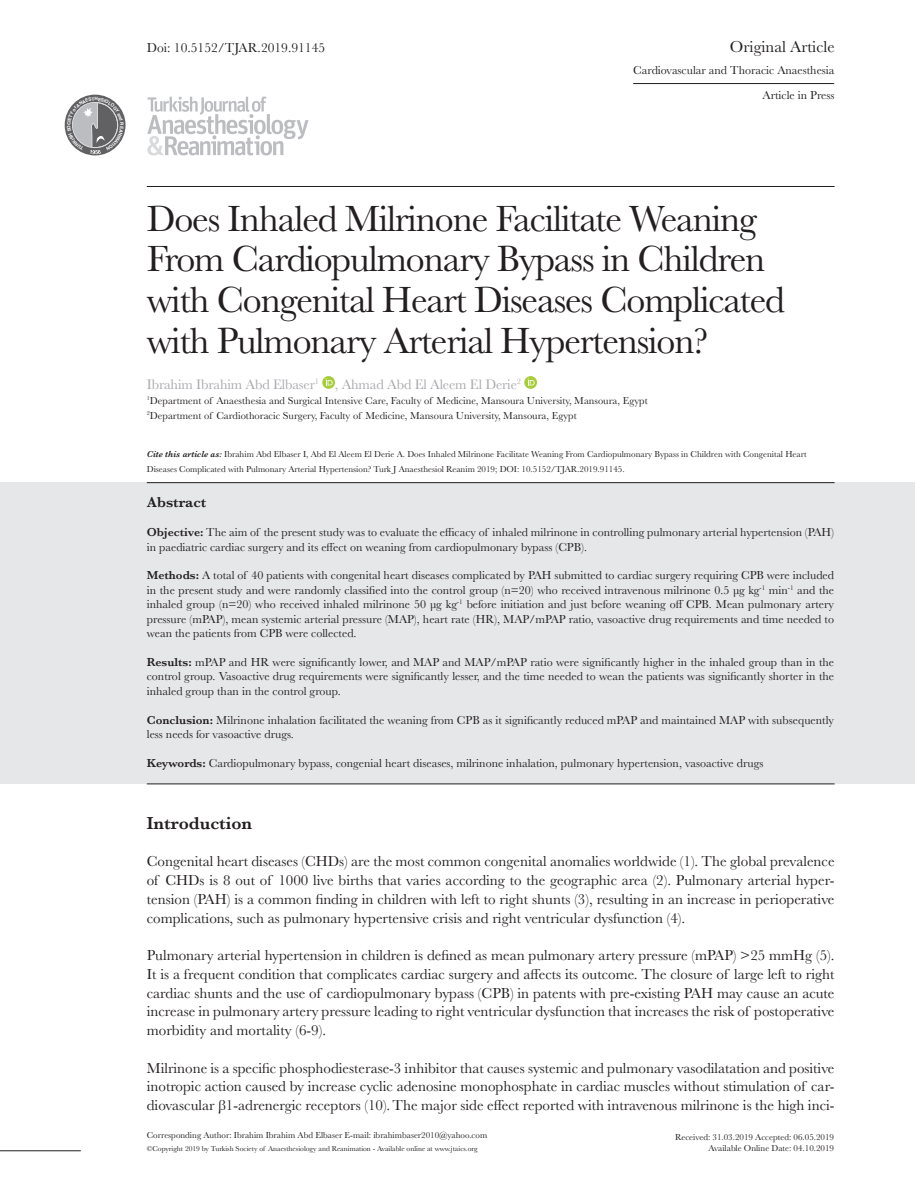
<style>
.page{position:relative;width:915px;height:1191px;background:#fff}
.page>*{position:absolute;margin:0;border:0;box-sizing:border-box;transform-origin:0 0}
.t1{font:37.8px/40.5px "Baskerville";letter-spacing:-.03em;color:#231f20}
.t2{font:600 18px "Baskerville";color:#231f20}
.t3{font:16.5px "Baskerville";color:#231f20}
.t4{font:15px/18.8px "Baskerville";color:#231f20;text-align:justify}
.t5{font:600 15px "Baskerville";color:#231f20}
.t6{font:14.25px "Baskerville";letter-spacing:-.01em;color:#a8a9ad}
.t7{font:13.5px "Baskerville";color:#231f20}
.t8{font:12px/14.4px "Baskerville";color:#231f20}
.t9{font:10.5px "Baskerville";color:#231f20}
.t10{font:9px/15px "Baskerville";color:#231f20}
.t11{font:7.5px "Baskerville";color:#231f20}
.s1{font-weight:600;font-style:italic}
.s2{font-weight:600}
</style>
<div class="page">
<svg style="left:147px;top:97px;width:161px;height:58px"></svg>
<svg style="left:322px;top:376px;width:13px;height:13px"></svg>
<svg style="left:325px;top:378px;width:7px;height:7px"></svg>
<svg style="left:524px;top:376px;width:13px;height:13px"></svg>
<svg style="left:527px;top:378px;width:7px;height:7px"></svg>
<hr style="left:147px;top:186px;width:687px;height:1px;background:#231f20">
<div style="left:0;top:482px;width:914px;height:301px;background:#e6e7e9"></div>
<hr style="left:147px;top:482px;width:687px;height:1px;background:#231f20">
<hr style="left:147px;top:783px;width:687px;height:1px;background:#231f20">
<hr style="left:0;top:1150px;width:81px;height:1px;background:#231f20">
<hr style="left:633px;top:83px;width:200px;height:1px;background:#231f20">
<svg style="left:65px;top:97px;width:58px;height:57px"></svg>
<p class="t7" style="left:147px;top:39px;width:180px">Doi: 10.5152/TJAR.2019.91145</p>
<p class="t3" style="left:729px;top:36px;width:106px">Original Article</p>
<p class="t8" style="left:633px;top:63px;width:203px">Cardiovascular and Thoracic Anaesthesia</p>
<p class="t8" style="left:762px;top:88px;width:73px">Article in Press</p>
<p class="t1" style="left:147px;top:199px;width:639px">Does Inhaled Milrinone Facilitate Weaning From Cardiopulmonary Bypass in Children with Congenital Heart Diseases Complicated with Pulmonary Arterial Hypertension?</p>
<p class="t6" style="left:147px;top:375px;width:375px">Ibrahim Ibrahim Abd Elbaser<sup>1</sup> , Ahmad Abd El Aleem El Derie<sup>2</sup></p>
<p class="t9" style="left:147px;top:394px;width:502px"><sup>1</sup>Department of Anaesthesia and Surgical Intensive Care, Faculty of Medicine, Mansoura University, Mansoura, Egypt</p>
<p class="t9" style="left:147px;top:409px;width:431px"><sup>2</sup>Department of Cardiothoracic Surgery, Faculty of Medicine, Mansoura University, Mansoura, Egypt</p>
<p class="t10" style="left:147px;top:446px;width:661px"><span class="s1">Cite this article as:</span> Ibrahim Abd Elbaser I, Abd El Aleem El Derie A. Does Inhaled Milrinone Facilitate Weaning From Cardiopulmonary Bypass in Children with Congenital Heart<br>Diseases Complicated with Pulmonary Arterial Hypertension? Turk J Anaesthesiol Reanim 2019; DOI: 10.5152/TJAR.2019.91145.</p>
<p class="t5" style="left:147px;top:492px;width:61px">Abstract</p>
<p class="t8" style="left:147px;top:525px;width:688px"><span class="s2">Objective:</span> The aim of the present study was to evaluate the efficacy of inhaled milrinone in controlling pulmonary arterial hypertension (PAH) in paediatric cardiac surgery and its effect on weaning from cardiopulmonary bypass (CPB).</p>
<p class="t8" style="left:147px;top:568px;width:688px;text-align:justify"><span class="s2">Methods:</span> A total of 40 patients with congenital heart diseases complicated by PAH submitted to cardiac surgery requiring CPB were included in the present study and were randomly classified into the control group (n=20) who received intravenous milrinone 0.5 μg kg<sup>-1</sup> min<sup>-1</sup> and the inhaled group (n=20) who received inhaled milrinone 50 μg kg<sup>-1</sup> before initiation and just before weaning off CPB. Mean pulmonary artery pressure (mPAP), mean systemic arterial pressure (MAP), heart rate (HR), MAP/mPAP ratio, vasoactive drug requirements and time needed to wean the patients from CPB were collected.</p>
<p class="t8" style="left:147px;top:655px;width:688px;text-align:justify"><span class="s2">Results:</span> mPAP and HR were significantly lower, and MAP and MAP/mPAP ratio were significantly higher in the inhaled group than in the control group. Vasoactive drug requirements were significantly lesser, and the time needed to wean the patients was significantly shorter in the inhaled group than in the control group.</p>
<p class="t8" style="left:147px;top:712px;width:688px"><span class="s2">Conclusion:</span> Milrinone inhalation facilitated the weaning from CPB as it significantly reduced mPAP and maintained MAP with subsequently less needs for vasoactive drugs.</p>
<p class="t8" style="left:147px;top:756px;width:618px"><span class="s2">Keywords:</span> Cardiopulmonary bypass, congenial heart diseases, milrinone inhalation, pulmonary hypertension, vasoactive drugs</p>
<p class="t2" style="left:147px;top:810px;width:107px">Introduction</p>
<p class="t4" style="left:147px;top:852px;width:689px">Congenital heart diseases (CHDs) are the most common congenital anomalies worldwide (1). The global prevalence of CHDs is 8 out of 1000 live births that varies according to the geographic area (2). Pulmonary arterial hyper&shy;tension (PAH) is a common finding in children with left to right shunts (3), resulting in an increase in perioperative complications, such as pulmonary hypertensive crisis and right ventricular dysfunction (4).</p>
<p class="t4" style="left:147px;top:946px;width:689px">Pulmonary arterial hypertension in children is defined as mean pulmonary artery pressure (mPAP) &gt;25 mmHg (5).<br>It is a frequent condition that complicates cardiac surgery and affects its outcome. The closure of large left to right cardiac shunts and the use of cardiopulmonary bypass (CPB) in patents with pre-existing PAH may cause an acute increase in pulmonary artery pressure leading to right ventricular dysfunction that increases the risk of postoperative morbidity and mortality (6-9).</p>
<p class="t4" style="left:147px;top:1058px;width:689px">Milrinone is a specific phosphodiesterase-3 inhibitor that causes systemic and pulmonary vasodilatation and positive inotropic action caused by increase cyclic adenosine monophosphate in cardiac muscles without stimulation of car&shy;diovascular β1-adrenergic receptors (10).The major side effect reported with intravenous milrinone is the high inci-</p>
<p class="t10" style="left:147px;top:1127px;width:342px">Corresponding Author: Ibrahim Ibrahim Abd Elbaser E-mail: ibrahimbaser2010@yahoo.com</p>
<p class="t11" style="left:147px;top:1143px;width:332px">©Copyright 2019 by Turkish Society of Anaesthesiology and Reanimation - Available online at www.jtaics.org</p>
<p class="t10" style="left:675px;top:1129px;width:160px">Received: 31.03.2019 Accepted: 06.05.2019</p>
<p class="t10" style="left:708px;top:1140px;width:127px">Available Online Date: 04.10.2019</p>
</div>
